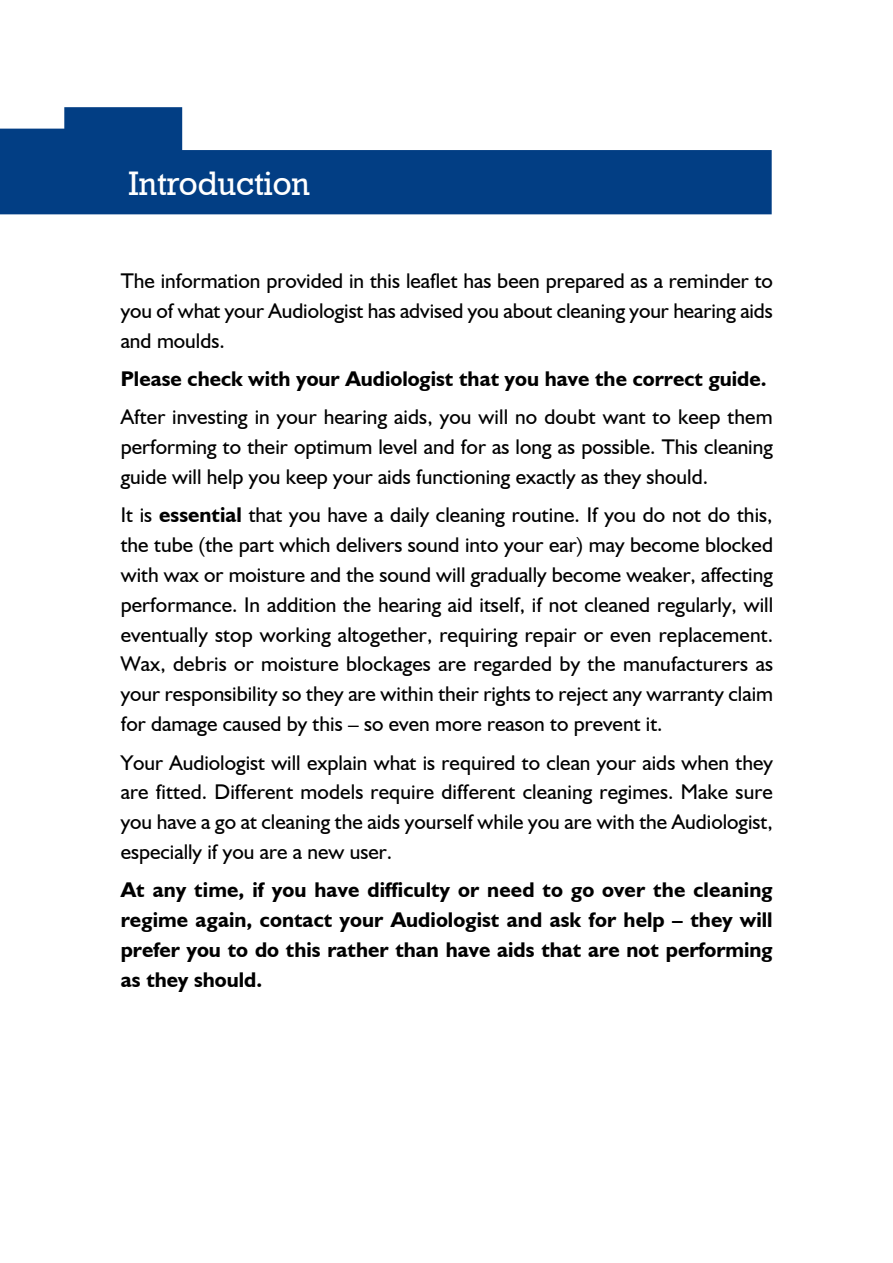
<style>
.page{position:relative;width:893px;height:1263px;background:#fff}
.page>*{position:absolute;margin:0;border:0;box-sizing:border-box;transform-origin:0 0}
.t1{font:34.05px "Geometric Slab 712 BT Medium A";color:#fff}
.t2{font:21.3px/29.8px "Humanist 521 BT";color:#000;text-align:justify}
.t3{font:700 21.3px/29.8px "Humanist 521 BT";color:#000;text-align:justify}
.s1{font-weight:700}
</style>
<div class="page">
<svg style="left:0;top:107px;width:772px;height:107px;fill:#023e84"></svg>
<h1 class="t1" style="left:129px;top:162px;width:183px">Introduction</h1>
<p class="t2" style="left:121px;top:265px;width:654px">The information provided in this leaflet has been prepared as a reminder to you of what your Audiologist has advised you about cleaning your hearing aids and moulds.</p>
<p class="t3" style="left:121px;top:363px;width:647px">Please check with your Audiologist that you have the correct guide.</p>
<p class="t2" style="left:121px;top:402px;width:654px">After investing in your hearing aids, you will no doubt want to keep them performing to their optimum level and for as long as possible. This cleaning guide will help you keep your aids functioning exactly as they should.</p>
<p class="t2" style="left:121px;top:500px;width:654px">It is <span class="s1">essential</span> that you have a daily cleaning routine. If you do not do this, the tube (the part which delivers sound into your ear) may become blocked with wax or moisture and the sound will gradually become weaker, affecting performance. In addition the hearing aid itself, if not cleaned regularly, will eventually stop working altogether, requiring repair or even replacement.<br>Wax, debris or moisture blockages are regarded by the manufacturers as your responsibility so they are within their rights to reject any warranty claim for damage caused by this – so even more reason to prevent it.</p>
<p class="t2" style="left:121px;top:747px;width:654px">Your Audiologist will explain what is required to clean your aids when they are fitted. Different models require different cleaning regimes. Make sure you have a go at cleaning the aids yourself while you are with the Audiologist, especially if you are a new user.</p>
<p class="t3" style="left:121px;top:875px;width:653px">At any time, if you have difficulty or need to go over the cleaning regime again, contact your Audiologist and ask for help – they will prefer you to do this rather than have aids that are not performing as they should.</p>
</div>
